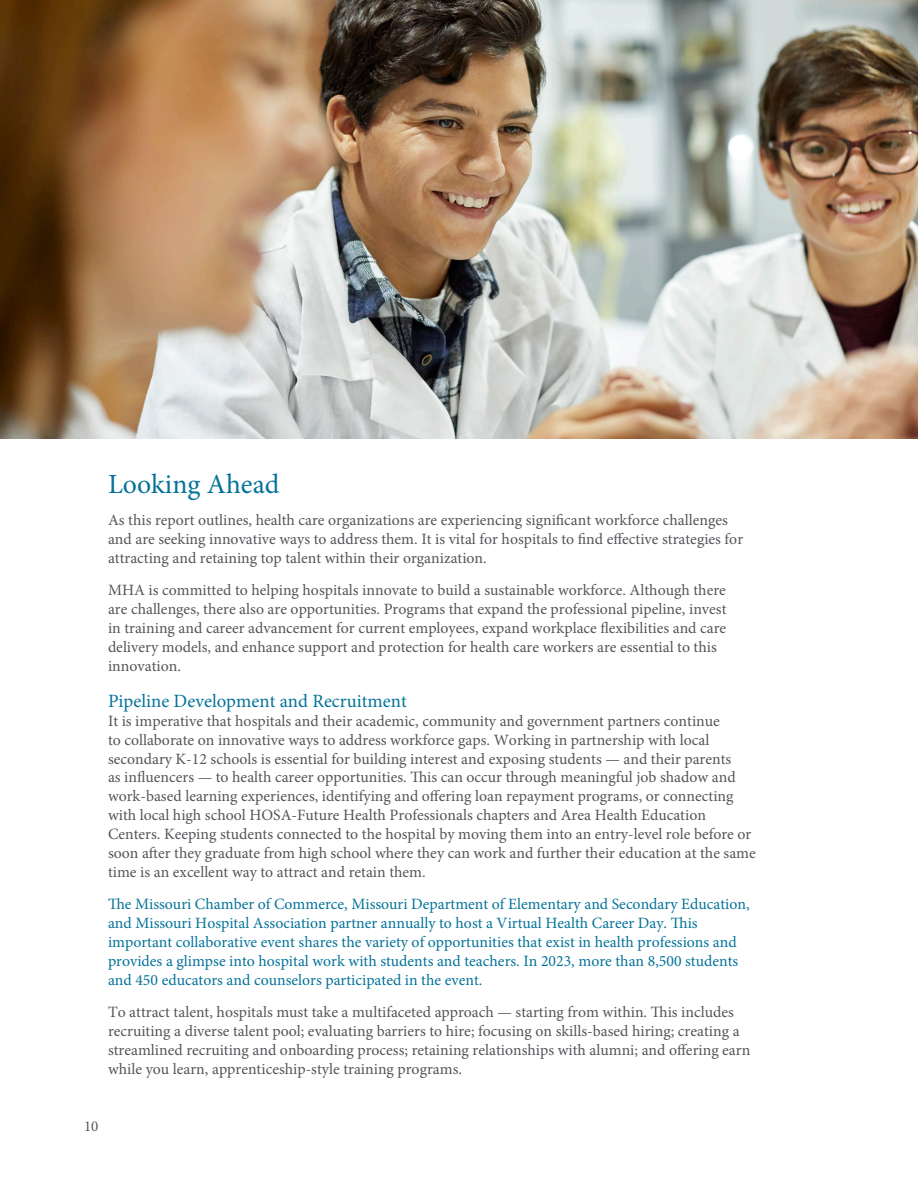
<style>
.page{position:relative;width:918px;height:1188px;background:#fff}
.page>*{position:absolute;margin:0;border:0;box-sizing:border-box;transform-origin:0 0}
.body_text-sans_serif{font:27.75px "Minion Pro";color:#057399}
.body_text-sans_serif-2{font:18.75px "Minion Pro";color:#057399}
.body_text-sans_serif-3{font:15.75px/18.9px "Minion Pro";color:#54555a}
.body_text-sans_serif-4{font:15.75px/18.9px "Minion Pro";color:#057399}
.t1{font:15px "Minion Pro";color:#54555a}
</style>
<div class="page">
<img style="left:0;top:0;width:918px;height:438px">
<p class="body_text-sans_serif" style="left:108px;top:465px;width:173px">Looking Ahead</p>
<p class="body_text-sans_serif-3" style="left:108px;top:511px;width:637px">As this report outlines, health care organizations are experiencing significant workforce challenges and are seeking innovative ways to address them. It is vital for hospitals to find effective strategies for attracting and retaining top talent within their organization.</p>
<p class="body_text-sans_serif-3" style="left:108px;top:581px;width:620px">MHA is committed to helping hospitals innovate to build a sustainable workforce. Although there are challenges, there also are opportunities. Programs that expand the professional pipeline, invest in training and career advancement for current employees, expand workplace flexibilities and care delivery models, and enhance support and protection for health care workers are essential to this innovation.</p>
<p class="body_text-sans_serif-2" style="left:108px;top:688px;width:300px">Pipeline Development and Recruitment</p>
<p class="body_text-sans_serif-3" style="left:108px;top:711px;width:649px">It is imperative that hospitals and their academic, community and government partners continue<br>to collaborate on innovative ways to address workforce gaps. Working in partnership with local secondary K-12 schools is essential for building interest and exposing students — and their parents<br>as influencers — to health career opportunities. This can occur through meaningful job shadow and work-based learning experiences, identifying and offering loan repayment programs, or connecting with local high school HOSA-Future Health Professionals chapters and Area Health Education Centers. Keeping students connected to the hospital by moving them into an entry-level role before or soon after they graduate from high school where they can work and further their education at the same time is an excellent way to attract and retain them.</p>
<p class="body_text-sans_serif-4" style="left:108px;top:895px;width:643px">The Missouri Chamber of Commerce, Missouri Department of Elementary and Secondary Education, and Missouri Hospital Association partner annually to host a Virtual Health Career Day. This important collaborative event shares the variety of opportunities that exist in health professions and provides a glimpse into hospital work with students and teachers. In 2023, more than 8,500 students and 450 educators and counselors participated in the event.</p>
<p class="body_text-sans_serif-3" style="left:108px;top:1003px;width:644px">To attract talent, hospitals must take a multifaceted approach — starting from within. This includes recruiting a diverse talent pool; evaluating barriers to hire; focusing on skills-based hiring; creating a streamlined recruiting and onboarding process; retaining relationships with alumni; and offering earn while you learn, apprenticeship-style training programs.</p>
<p class="t1" style="left:84px;top:1117px;width:16px">10</p>
</div>
